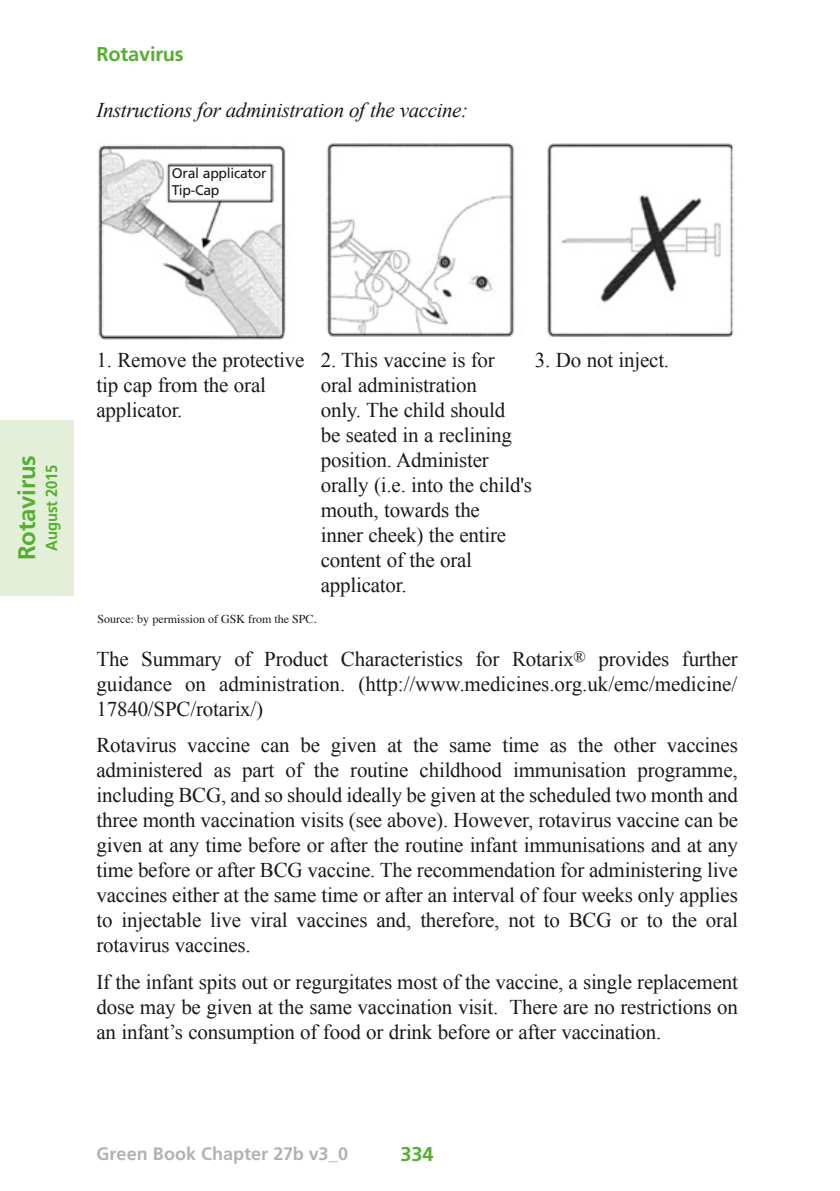
<style>
.page{position:relative;width:840px;height:1191px;background:#fff}
.page>*{position:absolute;margin:0;border:0;box-sizing:border-box;transform-origin:0 0}
.t1{font:700 24px "Frutiger";letter-spacing:-.01em;color:#55af30}
.t2{font:21px/25px "Times New Roman";letter-spacing:-.01em;color:#1a1a18;text-align:justify}
.t3{font:italic 21px "Times New Roman";letter-spacing:-.02em;color:#1a1a18}
.t4{font:700 20px "Frutiger";letter-spacing:-.01em;color:#55af30}
.t5{font:700 18px "Frutiger";color:#b1b2b3}
.t6{font:700 16px "Frutiger";letter-spacing:-.01em;color:#55af30;scale:.93 1}
.t7{font:14px/16.8px "Frutiger";letter-spacing:-.02em;color:#1a1a18}
.t8{font:12px "Times";color:#1a1a18}
</style>
<div class="page">
<div style="left:0;top:420px;width:74px;height:175px;background:#e4efd9"></div>
<img style="left:98px;top:143px;width:636px;height:197px">
<div style="left:172px;top:167px;width:96px;height:32px;background:#fff"></div>
<p class="t4" style="left:96px;top:42px;width:89px">Rotavirus</p>
<p class="t3" style="left:96px;top:95px;width:373px">Instructions for administration of the vaccine:</p>
<p class="t7" style="left:172px;top:165px;width:96px">Oral applicator<br>Tip-Cap</p>
<p class="t1" style="left:13px;top:560px;width:106px;rotate:-90deg">Rotavirus</p>
<p class="t6" style="left:42px;top:551px;width:95px;rotate:-90deg">August 2015</p>
<p class="t2" style="left:96px;top:347px;width:400px">1. Remove the protective 2. This vaccine is for</p>
<p class="t2" style="left:534px;top:347px;width:136px">3. Do not inject.</p>
<p class="t2" style="left:96px;top:372px;width:171px">tip cap from the oral</p>
<p class="t2" style="left:320px;top:372px;width:157px">oral administration</p>
<p class="t2" style="left:96px;top:397px;width:87px">applicator.</p>
<p class="t2" style="left:320px;top:397px;width:213px;text-align:left">only. The child should<br>be seated in a reclining position. Administer orally (i.e. into the child's mouth, towards the<br>inner cheek) the entire content of the oral applicator.</p>
<p class="t8" style="left:98px;top:607px;width:220px">Source: by permission of GSK from the SPC.</p>
<p class="t2" style="left:96px;top:646px;width:642px">The Summary of Product Characteristics for Rotarix<sup>®</sup> provides further guidance on administration. (http://www.medicines.org.uk/emc/medicine/ 17840/SPC/rotarix/)</p>
<p class="t2" style="left:96px;top:732px;width:642px">Rotavirus vaccine can be given at the same time as the other vaccines administered as part of the routine childhood immunisation programme, including BCG, and so should ideally be given at the scheduled two month and three month vaccination visits (see above). However, rotavirus vaccine can be given at any time before or after the routine infant immunisations and at any time before or after BCG vaccine. The recommendation for administering live vaccines either at the same time or after an interval of four weeks only applies to injectable live viral vaccines and, therefore, not to BCG or to the oral rotavirus vaccines.</p>
<p class="t2" style="left:96px;top:968px;width:642px">If the infant spits out or regurgitates most of the vaccine, a single replacement dose may be given at the same vaccination visit. There are no restrictions on an infant’s consumption of food or drink before or after vaccination.</p>
<p class="t5" style="left:96px;top:1142px;width:253px">Green Book Chapter 27b v3_0</p>
<p class="t4" style="left:400px;top:1142px;width:34px">334</p>
</div>
